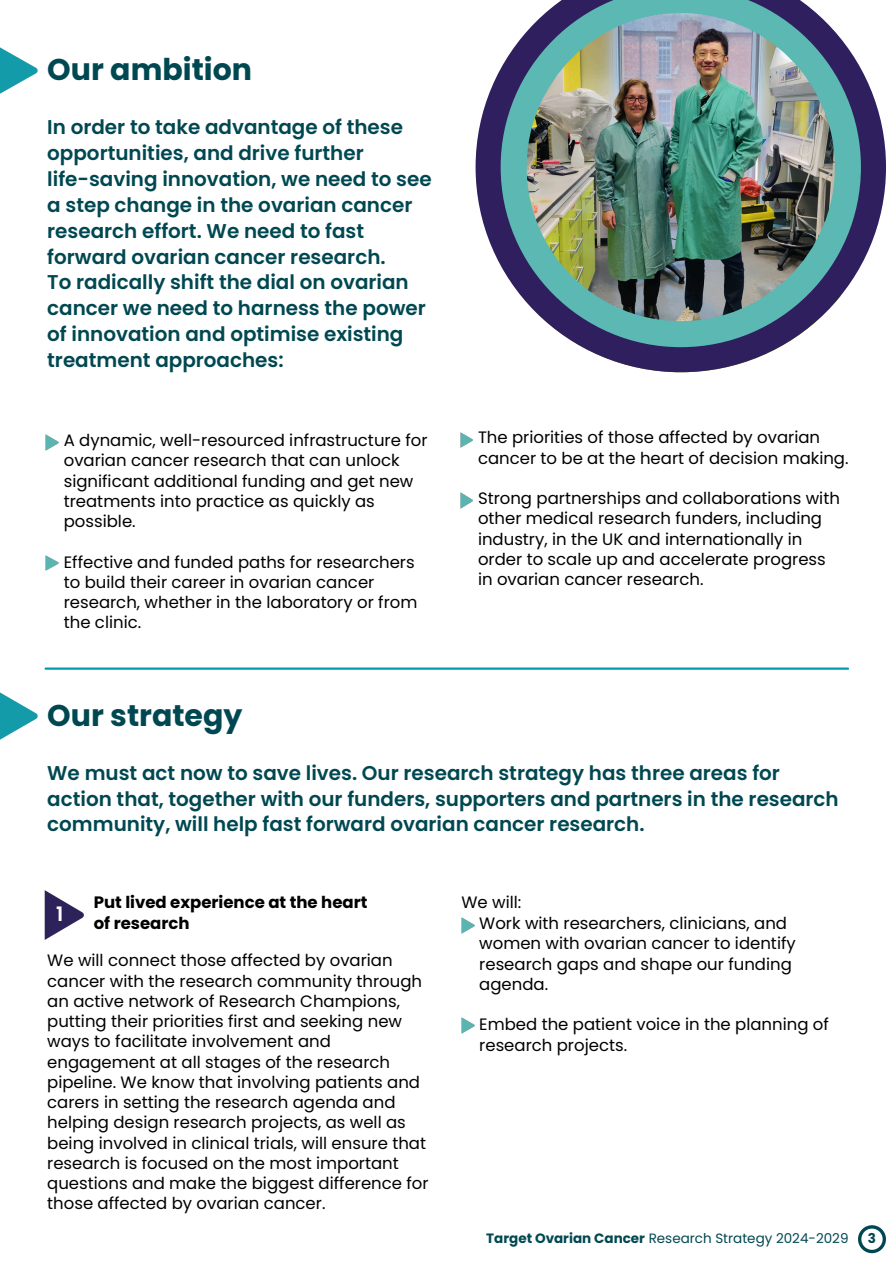
<style>
.page{position:relative;width:894px;height:1264px;background:#fff}
.page>*{position:absolute;margin:0;border:0;box-sizing:border-box;transform-origin:0 0}
.t1{font:700 30px "Poppins";color:#004851}
.t2{font:600 19.95px/25.8px "Poppins";color:#004851}
.t3{font:600 19.95px "Poppins";color:#fff}
.t4{font:16.5px/20.2px "Poppins";color:#000}
.t5{font:700 16.5px/20.2px "Poppins";color:#000}
.t6{font:13.5px "Poppins";color:#004851}
.t7{font:700 13.5px "Poppins";color:#004851}
.s1{font-weight:700}
</style>
<div class="page">
<img style="left:0;top:47px;width:38px;height:47px">
<img style="left:460px;top:432px;width:13px;height:16px">
<img style="left:460px;top:492px;width:13px;height:16px">
<img style="left:46px;top:435px;width:13px;height:15px">
<img style="left:46px;top:555px;width:13px;height:15px">
<img style="left:0;top:692px;width:38px;height:48px">
<svg style="left:475px;top:67px;width:410px;height:305px"></svg>
<svg style="left:500px;top:0;width:360px;height:347px;fill:#5cb8b2"></svg>
<img style="left:526px;top:13px;width:308px;height:308px;border-radius:50%">
<img style="left:461px;top:917px;width:14px;height:16px">
<img style="left:461px;top:1017px;width:14px;height:16px">
<img style="left:44px;top:890px;width:40px;height:50px">
<hr style="left:46px;top:667px;width:801px;height:2px;background:#009dac">
<svg style="left:858px;top:1225px;width:27px;height:28px"></svg>
<h1 class="t1" style="left:47px;top:49px;width:206px">Our ambition</h1>
<h2 class="t2" style="left:47px;top:114px;width:386px">In order to take advantage of these opportunities, and drive further life-saving innovation, we need to see a step change in the ovarian cancer research effort. We need to fast forward ovarian cancer research.<br>To radically shift the dial on ovarian cancer we need to harness the power of innovation and optimise existing treatment approaches:</h2>
<h4 class="t4" style="left:64px;top:430px;width:365px">A dynamic, well-resourced infrastructure for ovarian cancer research that can unlock significant additional funding and get new treatments into practice as quickly as possible.</h4>
<p class="t4" style="left:64px;top:551px;width:355px">Effective and funded paths for researchers to build their career in ovarian cancer research, whether in the laboratory or from the clinic.</p>
<p class="t4" style="left:478px;top:427px;width:372px">The priorities of those affected by ovarian cancer to be at the heart of decision making.</p>
<p class="t4" style="left:478px;top:488px;width:363px">Strong partnerships and collaborations with other medical research funders, including industry, in the UK and internationally in order to scale up and accelerate progress in ovarian cancer research.</p>
<p class="t1" style="left:47px;top:694px;width:197px">Our strategy</p>
<h1 class="t2" style="left:47px;top:759px;width:792px">We must act now to save lives. Our research strategy has three areas for action that, together with our funders, supporters and partners in the research community, will help fast forward ovarian cancer research.</h1>
<h4 class="t5" style="left:94px;top:892px;width:275px">Put lived experience at the heart of research</h4>
<p class="t4" style="left:47px;top:950px;width:383px">We will connect those affected by ovarian cancer with the research community through an active network of Research Champions, putting their priorities first and seeking new ways to facilitate involvement and engagement at all stages of the research pipeline. We know that involving patients and carers in setting the research agenda and helping design research projects, as well as being involved in clinical trials, will ensure that research is focused on the most important questions and make the biggest difference for those affected by ovarian cancer.</p>
<h4 class="t3" style="left:56px;top:900px;width:9px">1</h4>
<p class="t4" style="left:461px;top:892px;width:61px">We will:</p>
<p class="t4" style="left:479px;top:913px;width:318px">Work with researchers, clinicians, and women with ovarian cancer to identify research gaps and shape our funding agenda.</p>
<p class="t4" style="left:479px;top:1014px;width:351px">Embed the patient voice in the planning of research projects.</p>
<p class="t6" style="left:486px;top:1228px;width:363px"><span class="s1">Target Ovarian Cancer</span> Research Strategy 2024-2029</p>
<p class="t7" style="left:867px;top:1228px;width:10px">3</p>
</div>
